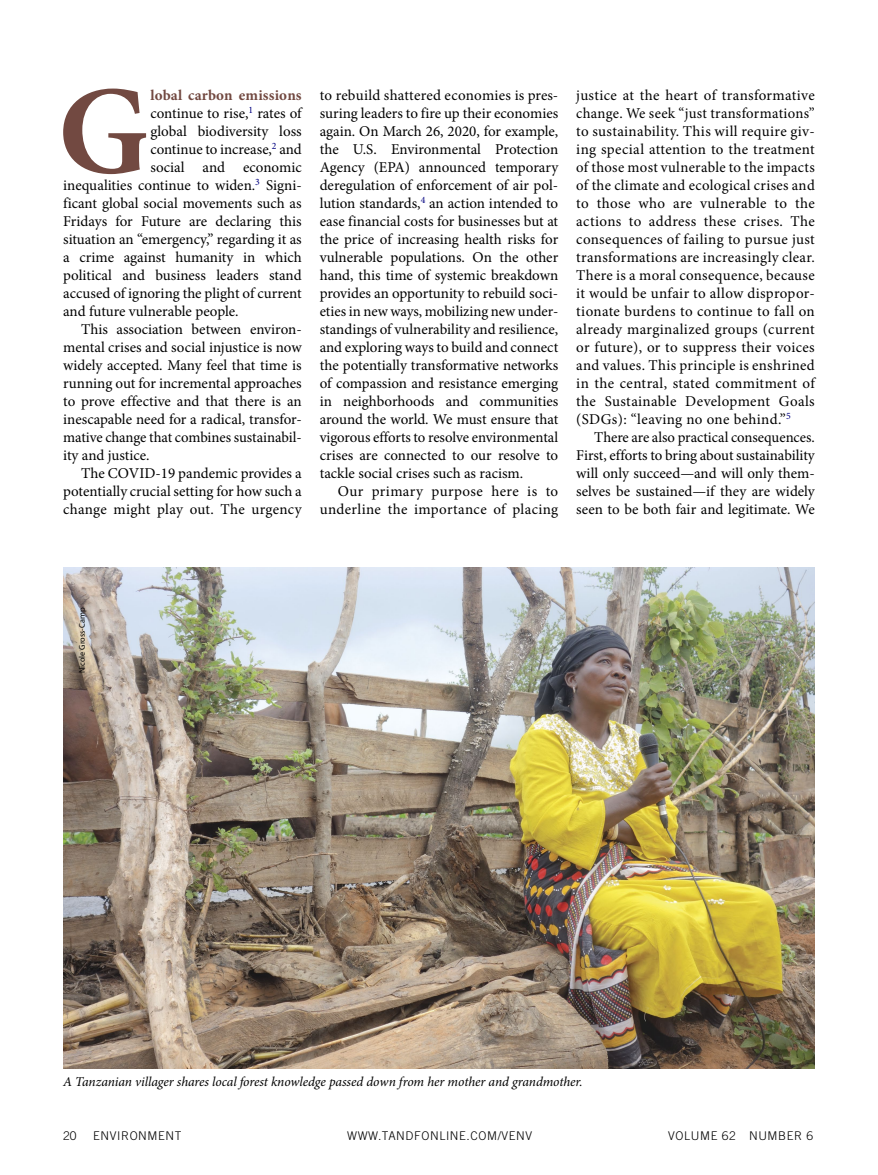
<style>
.page{position:relative;width:878px;height:1175px;background:#fff}
.page>*{position:absolute;margin:0;border:0;box-sizing:border-box;transform-origin:0 0}
.t1{font:700 125.7px "Minion Pro";color:#724941}
.t2{font:15px/18px "Minion Pro";color:#000;text-align:justify}
.t3{font:15px/18px "Minion Pro";letter-spacing:.025em;color:#000;text-align:right}
.t4{font:700 15px "Minion Pro";letter-spacing:.01em;color:#724941}
.t5{font:italic 13.5px "Minion Pro";letter-spacing:-.005em;color:#000}
.t6{font:300 12px "Trade Gothic LT Std";letter-spacing:.05em;color:#000}
.t7{font:8.25px "Myriad Pro";color:#000}
</style>
<div class="page">
<img style="left:63px;top:567px;width:751px;height:501px">
<h1 class="t1" style="left:58px;top:43px;width:93px">G</h1>
<p class="t4" style="left:150px;top:85px;width:153px">lobal carbon emissions</p>
<p class="t2" style="left:150px;top:104px;width:153px">continue to rise,<sup>1</sup> rates of</p>
<p class="t2" style="left:150px;top:122px;width:153px">global biodiversity loss</p>
<p class="t2" style="left:150px;top:140px;width:153px">continue to increase,<sup>2</sup> and</p>
<p class="t2" style="left:150px;top:158px;width:153px">social and economic</p>
<p class="t2" style="left:63px;top:176px;width:240px">inequalities continue to widen.<sup>3</sup> Signi-</p>
<p class="t2" style="left:63px;top:194px;width:240px">ficant global social movements such as</p>
<p class="t2" style="left:63px;top:212px;width:240px">Fridays for Future are declaring this</p>
<p class="t2" style="left:63px;top:230px;width:240px">situation an “emergency,” regarding it as</p>
<p class="t2" style="left:63px;top:248px;width:240px">a crime against humanity in which</p>
<p class="t2" style="left:63px;top:266px;width:240px">political and business leaders stand</p>
<p class="t2" style="left:63px;top:284px;width:240px">accused of ignoring the plight of current</p>
<p class="t2" style="left:63px;top:302px;width:177px">and future vulnerable people.</p>
<p class="t2" style="left:81px;top:320px;width:222px">This association between environ-</p>
<p class="t2" style="left:63px;top:338px;width:240px">mental crises and social injustice is now</p>
<p class="t2" style="left:63px;top:356px;width:240px">widely accepted. Many feel that time is</p>
<p class="t2" style="left:63px;top:374px;width:240px">running out for incremental approaches</p>
<p class="t2" style="left:63px;top:392px;width:240px">to prove effective and that there is an</p>
<p class="t2" style="left:63px;top:410px;width:240px">inescapable need for a radical, transfor-</p>
<p class="t2" style="left:63px;top:428px;width:240px">mative change that combines sustainabil-</p>
<p class="t2" style="left:63px;top:446px;width:88px">ity and justice.</p>
<p class="t2" style="left:81px;top:464px;width:222px">The COVID-19 pandemic provides a</p>
<p class="t2" style="left:63px;top:482px;width:240px">potentially crucial setting for how such a</p>
<p class="t2" style="left:63px;top:500px;width:240px">change might play out. The urgency</p>
<p class="t2" style="left:320px;top:86px;width:240px">to rebuild shattered economies is pres&shy;suring leaders to fire up their economies again. On March 26, 2020, for example, the U.S. Environmental Protection Agency (EPA) announced temporary deregulation of enforcement of air pol&shy;lution standards,<sup>4</sup> an action intended to ease financial costs for businesses but at the price of increasing health risks for vulnerable populations. On the other hand, this time of systemic breakdown provides an opportunity to rebuild soci&shy;eties in new ways, mobilizing new under&shy;standings of vulnerability and resilience, and exploring ways to build and connect the potentially transformative networks of compassion and resistance emerging in neighborhoods and communities around the world. We must ensure that vigorous efforts to resolve environmental crises are connected to our resolve to tackle social crises such as racism.</p>
<p class="t3" style="left:320px;top:482px;width:240px">Our primary purpose here is to underline the importance of placing</p>
<p class="t2" style="left:576px;top:86px;width:240px">justice at the heart of transformative change. We seek “just transformations” to sustainability. This will require giv&shy;ing special attention to the treatment of those most vulnerable to the impacts of the climate and ecological crises and to those who are vulnerable to the actions to address these crises. The consequences of failing to pursue just transformations are increasingly clear.<br>There is a moral consequence, because it would be unfair to allow dispropor&shy;tionate burdens to continue to fall on already marginalized groups (current or future), or to suppress their voices and values. This principle is enshrined in the central, stated commitment of the Sustainable Development Goals (SDGs): “leaving no one behind.”<sup>5</sup></p>
<p class="t2" style="left:576px;top:428px;width:240px;text-indent:18px">There are also practical consequences.<br>First, efforts to bring about sustainability will only succeed—and will only them&shy;selves be sustained—if they are widely seen to be both fair and legitimate. We</p>
<p class="t7" style="left:77px;top:673px;width:67px;rotate:-90deg">Nicole Gross-Camp</p>
<p class="t5" style="left:63px;top:1072px;width:521px">A Tanzanian villager shares local forest knowledge passed down from her mother and grandmother.</p>
<p class="t6" style="left:63px;top:1128px;width:15px">20</p>
<p class="t6" style="left:93px;top:1128px;width:90px">ENVIRONMENT</p>
<p class="t6" style="left:347px;top:1128px;width:186px">WWW.TANDFONLINE.COM/VENV</p>
<p class="t6" style="left:668px;top:1128px;width:146px">VOLUME 62 NUMBER 6</p>
</div>
